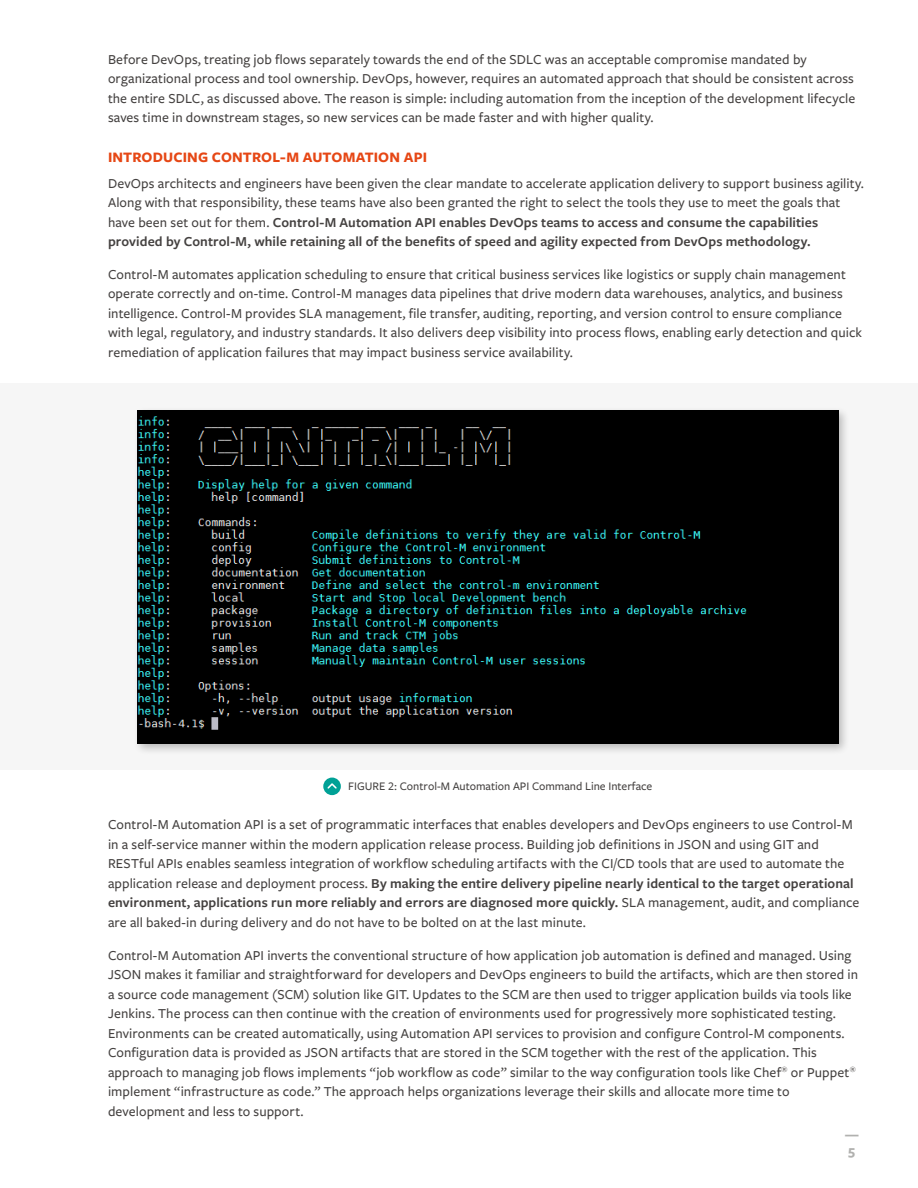
<style>
.page{position:relative;width:918px;height:1188px;background:#fff}
.page>*{position:absolute;margin:0;border:0;box-sizing:border-box;transform-origin:0 0}
.t1{font:700 15px "Freight Sans Pro";letter-spacing:.01em;color:#e64715}
.t2{font:500 14.25px/19.5px "Freight Sans Pro";letter-spacing:.005em;color:#444140}
.t3{font:700 14.25px/15.8px "Freight Sans Pro";color:#b1b1af}
.t4{font:500 12px "Freight Sans Pro";color:#444140}
.s1{font-weight:600}
</style>
<div class="page">
<div style="left:0;top:383px;width:918px;height:387px;background:#f6f6f6"></div>
<div style="left:133px;top:406px;width:717px;height:349px;background:#000;opacity:.25"></div>
<img style="left:137px;top:410px;width:701px;height:333px">
<div style="left:323px;top:778px;width:18px;height:17px;background:#00a196;border-radius:50%"></div>
<svg style="left:327px;top:783px;width:10px;height:6px"></svg>
<p class="t2" style="left:108px;top:49px;width:749px">Before DevOps, treating job flows separately towards the end of the SDLC was an acceptable compromise mandated by organizational process and tool ownership. DevOps, however, requires an automated approach that should be consistent across the entire SDLC, as discussed above. The reason is simple: including automation from the inception of the development lifecycle saves time in downstream stages, so new services can be made faster and with higher quality.</p>
<p class="t1" style="left:108px;top:146px;width:321px">INTRODUCING CONTROL-M AUTOMATION API</p>
<p class="t2" style="left:108px;top:173px;width:758px">DevOps architects and engineers have been given the clear mandate to accelerate application delivery to support business agility.<br>Along with that responsibility, these teams have also been granted the right to select the tools they use to meet the goals that have been set out for them. <span class="s1">Control-M Automation API enables DevOps teams to access and consume the capabilities provided by Control-M, while retaining all of the benefits of speed and agility expected from DevOps methodology.</span></p>
<p class="t2" style="left:108px;top:264px;width:756px">Control-M automates application scheduling to ensure that critical business services like logistics or supply chain management operate correctly and on-time. Control-M manages data pipelines that drive modern data warehouses, analytics, and business intelligence. Control-M provides SLA management, file transfer, auditing, reporting, and version control to ensure compliance with legal, regulatory, and industry standards. It also delivers deep visibility into process flows, enabling early detection and quick remediation of application failures that may impact business service availability.</p>
<p class="t4" style="left:348px;top:778px;width:306px">FIGURE 2: Control-M Automation API Command Line Interface</p>
<p class="t2" style="left:108px;top:815px;width:753px">Control-M Automation API is a set of programmatic interfaces that enables developers and DevOps engineers to use Control-M in a self-service manner within the modern application release process. Building job definitions in JSON and using GIT and RESTful APIs enables seamless integration of workflow scheduling artifacts with the CI/CD tools that are used to automate the application release and deployment process. <span class="s1">By making the entire delivery pipeline nearly identical to the target operational environment, applications run more reliably and errors are diagnosed more quickly.</span> SLA management, audit, and compliance are all baked-in during delivery and do not have to be bolted on at the last minute.</p>
<p class="t2" style="left:108px;top:945px;width:752px">Control-M Automation API inverts the conventional structure of how application job automation is defined and managed. Using JSON makes it familiar and straightforward for developers and DevOps engineers to build the artifacts, which are then stored in a source code management (SCM) solution like GIT. Updates to the SCM are then used to trigger application builds via tools like Jenkins. The process can then continue with the creation of environments used for progressively more sophisticated testing.<br>Environments can be created automatically, using Automation API services to provision and configure Control-M components.<br>Configuration data is provided as JSON artifacts that are stored in the SCM together with the rest of the application. This approach to managing job flows implements “job workflow as code” similar to the way configuration tools like Chef<sup>®</sup> or Puppet<sup>® </sup>implement “infrastructure as code.” The approach helps organizations leverage their skills and allocate more time to development and less to support.</p>
<p class="t3" style="left:845px;top:1126px;width:16px">—<br>5</p>
</div>
